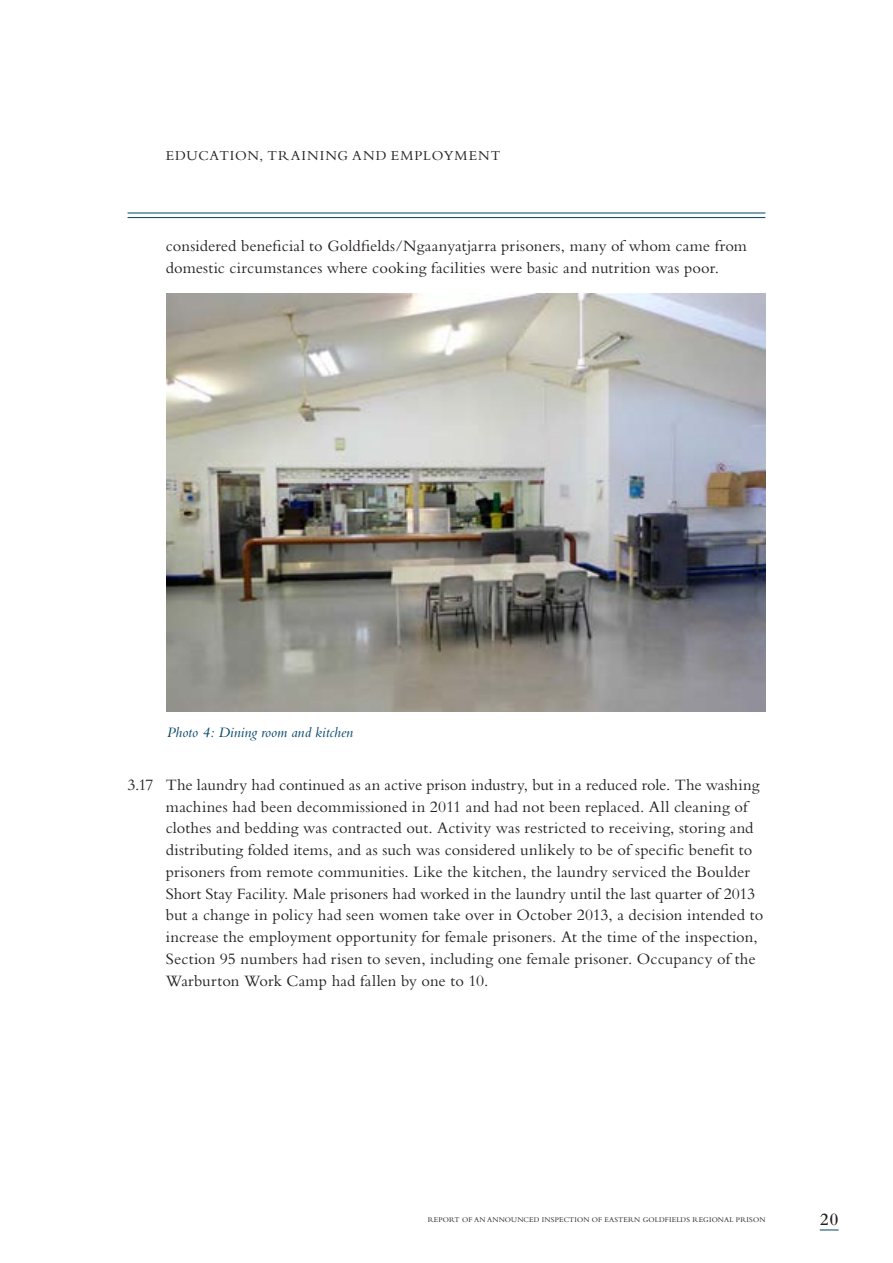
<style>
.page{position:relative;width:893px;height:1263px;background:#fff}
.page>*{position:absolute;margin:0;border:0;box-sizing:border-box;transform-origin:0 0}
.t1{font:600 18px "Bembo";color:#231f20}
.t2{font:16.5px/21.8px "Bembo";letter-spacing:.005em;color:#231f20}
.t3{font:italic 15px "Bembo";letter-spacing:.005em;color:#00446a}
.t4{font:14.25px "Bembo";letter-spacing:.06em;color:#231f20}
.t5{font:7.5px "Bembo";letter-spacing:.02em;color:#231f20}
</style>
<div class="page">
<hr style="left:128px;top:213px;width:637px;height:1px;background:#00446a">
<hr style="left:128px;top:217px;width:637px;height:1px;background:#00446a">
<svg style="left:820px;top:1229px;width:19px;height:1px"></svg>
<img style="left:167px;top:293px;width:598px;height:419px">
<p class="t4" style="left:166px;top:147px;width:336px">EDUCATION, TRAINING AND EMPLOYMENT</p>
<p class="t2" style="left:166px;top:234px;width:583px">considered beneficial to Goldfields/Ngaanyatjarra prisoners, many of whom came from domestic circumstances where cooking facilities were basic and nutrition was poor.</p>
<p class="t3" style="left:167px;top:724px;width:188px">Photo 4: Dining room and kitchen</p>
<p class="t2" style="left:166px;top:773px;width:599px;text-indent:-38px">3.17 The laundry had continued as an active prison industry, but in a reduced role. The washing machines had been decommissioned in 2011 and had not been replaced. All cleaning of clothes and bedding was contracted out. Activity was restricted to receiving, storing and distributing folded items, and as such was considered unlikely to be of specific benefit to prisoners from remote communities. Like the kitchen, the laundry serviced the Boulder Short Stay Facility. Male prisoners had worked in the laundry until the last quarter of 2013 but a change in policy had seen women take over in October 2013, a decision intended to increase the employment opportunity for female prisoners. At the time of the inspection, Section 95 numbers had risen to seven, including one female prisoner. Occupancy of the Warburton Work Camp had fallen by one to 10.</p>
<p class="t5" style="left:428px;top:1215px;width:339px">REPORT OF AN ANNOUNCED INSPECTION OF EASTERN GOLDFIELDS REGIONAL PRISON</p>
<p class="t1" style="left:820px;top:1210px;width:20px">20</p>
</div>
